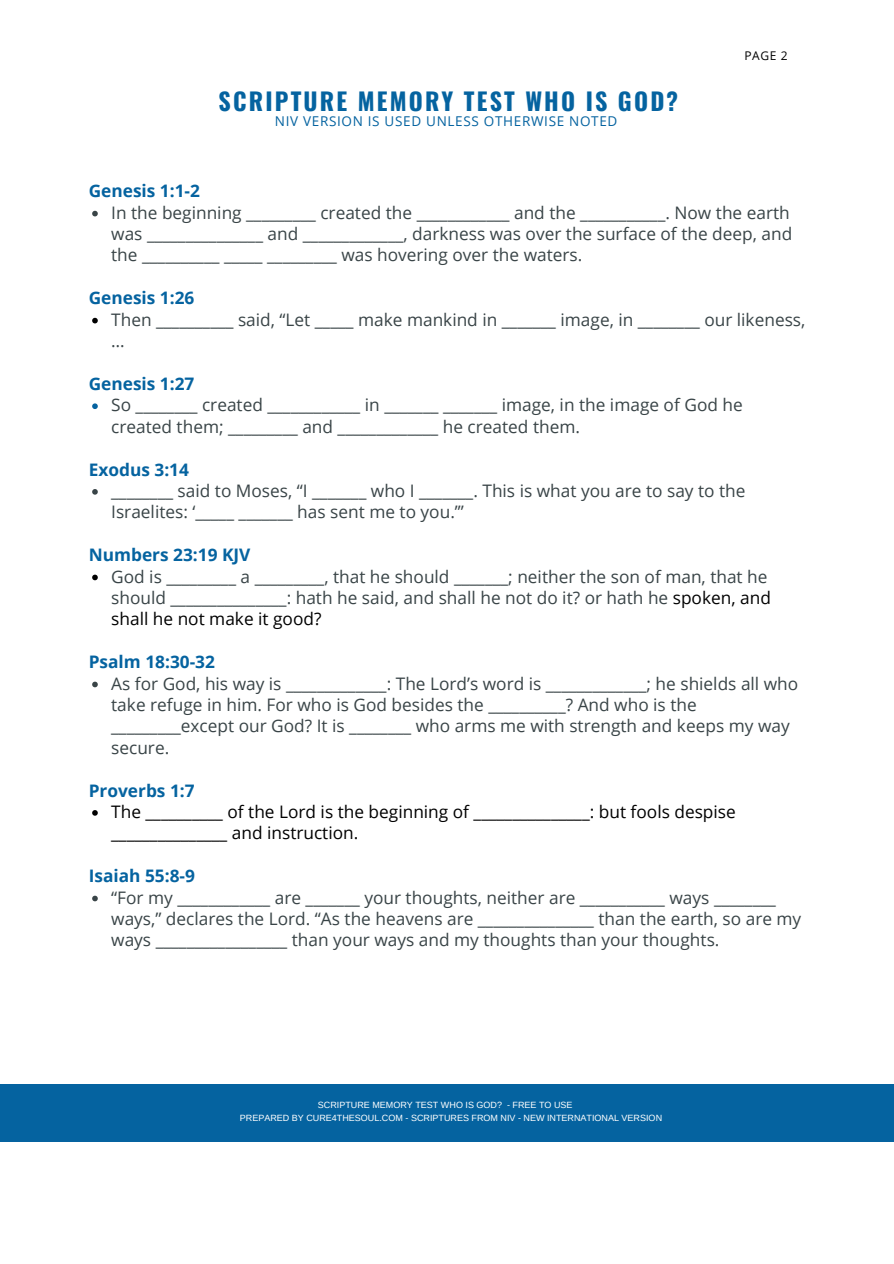
<style>
.page{position:relative;width:894px;height:1264px;background:#fff}
.page>*{position:absolute;margin:0;border:0;box-sizing:border-box;transform-origin:0 0}
.t1{font:700 24px "Oswald";letter-spacing:.09em;color:#0563a0}
.t2{font:17.25px/21.5px "Open Sans";color:#394447}
.t3{font:17.25px/21.5px "Open Sans";color:#000}
.t4{font:700 17.25px "Open Sans";color:#0563a0}
.t5{font:13.5px "Open Sans";letter-spacing:.05em;color:#0563a0}
.t6{font:12px "Open Sans";color:#000}
.t7{font:9px/12.5px "Arimo";color:#fff}
.s1{color:#000}
</style>
<div class="page">
<div style="left:0;top:1084px;width:893px;height:57px;background:#0563a0"></div>
<svg style="left:92px;top:211px;width:6px;height:5px"></svg>
<svg style="left:92px;top:318px;width:6px;height:5px"></svg>
<svg style="left:92px;top:403px;width:6px;height:6px"></svg>
<svg style="left:92px;top:489px;width:6px;height:5px"></svg>
<svg style="left:92px;top:574px;width:6px;height:6px"></svg>
<svg style="left:92px;top:681px;width:6px;height:6px"></svg>
<svg style="left:92px;top:810px;width:6px;height:5px"></svg>
<svg style="left:92px;top:895px;width:6px;height:6px"></svg>
<h1 class="t1" style="left:218px;top:83px;width:461px">SCRIPTURE MEMORY TEST WHO IS GOD?</h1>
<p class="t5" style="left:275px;top:112px;width:344px">NIV VERSION IS USED UNLESS OTHERWISE NOTED</p>
<p class="t4" style="left:89px;top:179px;width:113px">Genesis 1:1-2</p>
<p class="t6" style="left:744px;top:48px;width:45px">PAGE 2</p>
<p class="t2" style="left:111px;top:201px;width:682px">In the beginning _________ created the ____________ and the ___________. Now the earth was _______________ and _____________, darkness was over the surface of the deep, and the __________ _____ _________ was hovering over the waters.</p>
<p class="t4" style="left:89px;top:286px;width:107px">Genesis 1:26</p>
<p class="t2" style="left:111px;top:308px;width:695px">Then __________ said, “Let _____ make mankind in _______ image, in ________ our likeness, …</p>
<p class="t4" style="left:89px;top:371px;width:107px">Genesis 1:27</p>
<p class="t2" style="left:111px;top:394px;width:633px">So ________ created ____________ in _______ _______ image, in the image of God he created them; _________ and _____________ he created them.</p>
<p class="t4" style="left:89px;top:457px;width:102px">Exodus 3:14</p>
<p class="t2" style="left:111px;top:479px;width:635px">________ said to Moses, “I _______ who I _______. This is what you are to say to the<br>Israelites: ‘_____ _______ has sent me to you.’”</p>
<p class="t4" style="left:89px;top:542px;width:163px">Numbers 23:19 KJV</p>
<p class="t2" style="left:111px;top:565px;width:661px">God is _________ a _________, that he should _______; neither the son of man, that he should _______________: hath he said, and shall he not do it? or hath he <span class="s1">spoken, and shall he not make it good?</span></p>
<p class="t4" style="left:89px;top:649px;width:128px">Psalm 18:30-32</p>
<p class="t2" style="left:111px;top:672px;width:688px">As for God, his way is _____________: The Lord’s word is _____________; he shields all who take refuge in him. For who is God besides the __________? And who is the _________except our God? It is ________ who arms me with strength and keeps my way secure.</p>
<p class="t4" style="left:89px;top:778px;width:107px">Proverbs 1:7</p>
<p class="t3" style="left:111px;top:800px;width:626px">The __________ of the Lord is the beginning of _______________: but fools despise _______________ and instruction.</p>
<p class="t4" style="left:89px;top:863px;width:108px">Isaiah 55:8-9</p>
<p class="t2" style="left:111px;top:886px;width:691px">“For my ____________ are _______ your thoughts, neither are ___________ ways ________ ways,” declares the Lord. “As the heavens are _______________ than the earth, so are my ways _________________ than your ways and my thoughts than your thoughts.</p>
<p class="t7" style="left:240px;top:1099px;width:423px;text-indent:78px">SCRIPTURE MEMORY TEST WHO IS GOD? - FREE TO USE<br>PREPARED BY CURE4THESOUL.COM - SCRIPTURES FROM NIV - NEW INTERNATIONAL VERSION</p>
</div>
